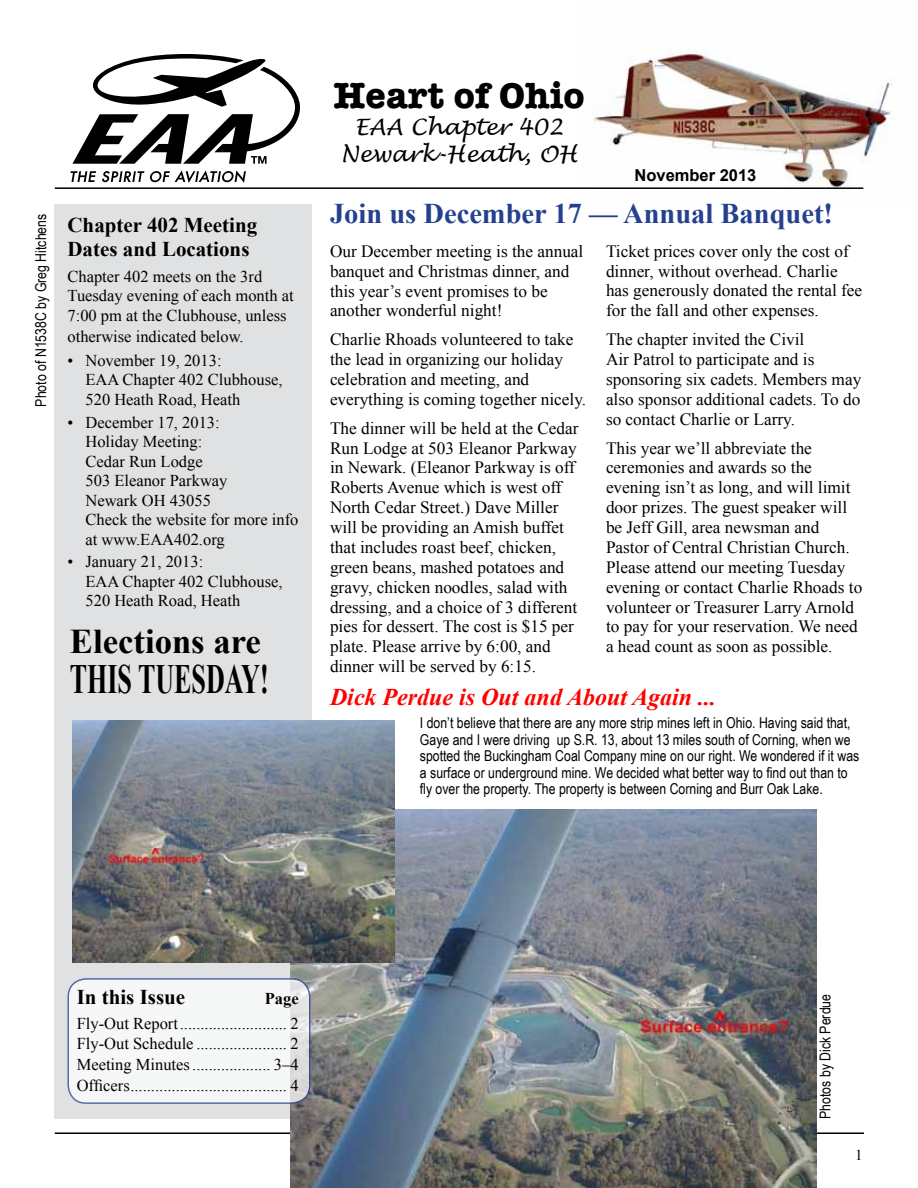
<style>
.page{position:relative;width:918px;height:1188px;background:#fff}
.page>*{position:absolute;margin:0;border:0;box-sizing:border-box;transform-origin:0 0}
.t1{font:700 41.55px "Times New Roman";color:#000;scale:.63 1}
.t2{font:700 37.5px "American Typewriter";color:#000}
.t3{font:700 34.65px "Times New Roman";color:#000}
.t4{font:700 28.5px "Times New Roman";color:#25408f}
.t5{font:italic 700 24px "Times New Roman";color:#f00}
.t6{font:italic 22.5px/27px "Lucida Handwriting";color:#000;text-align:center}
.t7{font:700 21px/24px "Times New Roman";color:#000}
.t8{font:17.25px/19.8px "Times New Roman";color:#000}
.t9{font:16.5px/19.5px "Times New Roman";color:#000}
.t10{font:700 16.5px "Arial";color:#000}
.t11{font:700 16.5px "Times New Roman";color:#000}
.t12{font:15px/16.5px "Arial Narrow";color:#000}
.t13{font:15px "Times New Roman";color:#000}
</style>
<div class="page">
<img style="left:592px;top:50px;width:299px;height:139px">
<div style="left:54px;top:205px;width:258px;height:914px;background:#e0e1e2"></div>
<svg style="left:72px;top:54px;width:228px;height:110px"></svg>
<svg style="left:71px;top:170px;width:175px;height:13px"></svg>
<hr style="left:55px;top:187px;width:808px;height:2px;background:#000">
<hr style="left:55px;top:1132px;width:809px;height:2px;background:#000">
<img style="left:290px;top:810px;width:527px;height:378px">
<img style="left:72px;top:720px;width:323px;height:242px">
<div style="left:68px;top:979px;width:242px;height:124px;background:#f6f7f7;border-radius:18px"></div>
<div style="left:68px;top:978px;width:242px;height:126px;border:2px solid #25408f;border-radius:18px"></div>
<p class="t12" style="left:33px;top:407px;width:194px;rotate:-90deg">Photo of N1538C by Greg Hitchens</p>
<p class="t7" style="left:68px;top:213px;width:191px">Chapter 402 Meeting<br>Dates and Locations</p>
<p class="t9" style="left:68px;top:266px;width:228px">Chapter 402 meets on the 3rd<br>Tuesday evening of each month at<br>7:00 pm at the Clubhouse, unless</p>
<p class="t9" style="left:68px;top:326px;width:178px">otherwise indicated below.</p>
<p class="t9" style="left:86px;top:350px;width:199px;text-indent:-18px">• November 19, 2013:<br>EAA Chapter 402 Clubhouse,<br>520 Heath Road, Heath</p>
<p class="t9" style="left:86px;top:412px;width:214px;text-indent:-18px">• December 17, 2013:<br>Holiday Meeting:<br>Cedar Run Lodge<br>503 Eleanor Parkway<br>Newark OH 43055<br>Check the website for more info at www.EAA402.org</p>
<p class="t9" style="left:86px;top:552px;width:199px;text-indent:-18px">• January 21, 2013:<br>EAA Chapter 402 Clubhouse,<br>520 Heath Road, Heath</p>
<h3 class="t3" style="left:70px;top:617px;width:193px">Elections are</h3>
<h1 class="t1" style="left:70px;top:650px;width:317px">THIS TUESDAY!</h1>
<h2 class="t2" style="left:333px;top:63px;width:253px">Heart of Ohio</h2>
<h3 class="t6" style="left:340px;top:114px;width:239px">EAA Chapter 402<br>Newark-Heath, OH</h3>
<p class="t10" style="left:634px;top:164px;width:123px">November 2013</p>
<h3 class="t4" style="left:330px;top:194px;width:505px">Join us December 17 — Annual Banquet!</h3>
<p class="t8" style="left:330px;top:241px;width:255px">Our December meeting is the annual banquet and Christmas dinner, and this year’s event promises to be another wonderful night!</p>
<p class="t8" style="left:330px;top:329px;width:258px">Charlie Rhoads volunteered to take the lead in organizing our holiday celebration and meeting, and everything is coming together nicely.</p>
<p class="t8" style="left:330px;top:418px;width:250px">The dinner will be held at the Cedar Run Lodge at 503 Eleanor Parkway in Newark. (Eleanor Parkway is off Roberts Avenue which is west off North Cedar Street.) Dave Miller will be providing an Amish buffet that includes roast beef, chicken, green beans, mashed potatoes and gravy, chicken noodles, salad with dressing, and a choice of 3 different pies for dessert. The cost is $15 per plate. Please arrive by 6:00, and dinner will be served by 6:15.</p>
<p class="t8" style="left:606px;top:241px;width:258px">Ticket prices cover only the cost of dinner, without overhead. Charlie has generously donated the rental fee for the fall and other expenses.</p>
<p class="t8" style="left:606px;top:329px;width:257px">The chapter invited the Civil<br>Air Patrol to participate and is sponsoring six cadets. Members may also sponsor additional cadets. To do so contact Charlie or Larry.</p>
<p class="t8" style="left:606px;top:438px;width:258px">This year we’ll abbreviate the ceremonies and awards so the evening isn’t as long, and will limit door prizes. The guest speaker will be Jeff Gill, area newsman and Pastor of Central Christian Church.<br>Please attend our meeting Tuesday evening or contact Charlie Rhoads to volunteer or Treasurer Larry Arnold to pay for your reservation. We need a head count as soon as possible.</p>
<h3 class="t5" style="left:330px;top:680px;width:388px">Dick Perdue is Out and About Again ...</h3>
<p class="t12" style="left:420px;top:715px;width:441px">I don’t believe that there are any more strip mines left in Ohio. Having said that, Gaye and I were driving up S.R. 13, about 13 miles south of Corning, when we spotted the Buckingham Coal Company mine on our right. We wondered if it was a surface or underground mine. We decided what better way to find out than to fly over the property. The property is between Corning and Burr Oak Lake.</p>
<p class="t7" style="left:77px;top:984px;width:110px">In this Issue</p>
<p class="t11" style="left:265px;top:987px;width:35px">Page</p>
<p class="t9" style="left:77px;top:1013px;width:224px">Fly-Out Report.......................... 2<br>Fly-Out Schedule ...................... 2</p>
<p class="t9" style="left:77px;top:1053px;width:224px;line-height:21px">Meeting Minutes................... 3–4<br>Officers...................................... 4</p>
<p class="t12" style="left:817px;top:1119px;width:127px;rotate:-90deg">Photos by Dick Perdue</p>
<p class="t13" style="left:855px;top:1144px;width:9px">1</p>
</div>
